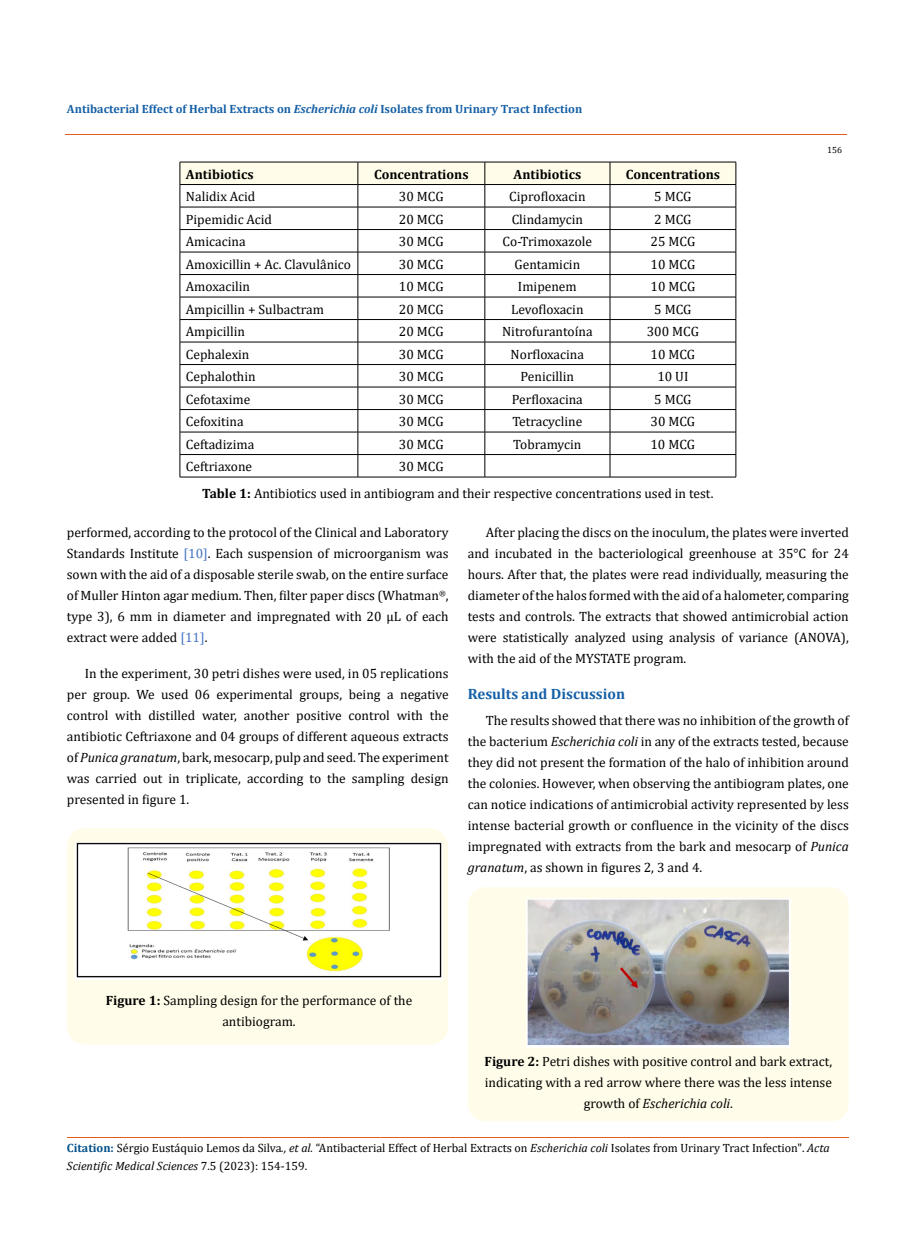
<style>
.page{position:relative;width:917px;height:1242px;background:#fff}
.page>*{position:absolute;margin:0;border:0;box-sizing:border-box;transform-origin:0 0}
.t1{font:700 15px "Cambria";color:#1560a6}
.t2{font:13.5px/21px "Cambria";color:#000;text-align:justify}
.t3{font:700 13.5px "Cambria";color:#000}
.t4{font:12px/18px "Cambria";color:#000}
.t5{font:700 12px "Cambria";color:#1560a6}
.t6{font:9px "Cambria";color:#000}
.s1{font-style:italic}
.s2{font-weight:700}
.s3{color:#4472c4}
.s4{font-weight:700;color:#035089}
</style>
<div class="page">
<svg style="left:180px;top:162px;width:556px;height:315px"></svg>
<hr style="left:180px;top:477px;width:178px;height:1px;background:#000">
<hr style="left:358px;top:477px;width:127px;height:1px;background:#000">
<hr style="left:485px;top:477px;width:125px;height:1px;background:#000">
<hr style="left:610px;top:477px;width:126px;height:1px;background:#000">
<div style="left:67px;top:828px;width:381px;height:217px;background:#fffde9;border-radius:18px"></div>
<img style="left:75px;top:842px;width:368px;height:138px">
<div style="left:468px;top:887px;width:380px;height:234px;background:#fffde9;border-radius:18px"></div>
<hr style="left:65px;top:135px;width:782px;height:1px;background:#e05d1a">
<hr style="left:67px;top:1137px;width:781px;height:1px;background:#e05d1a">
<img style="left:526px;top:898px;width:264px;height:150px">
<p class="t5" style="left:67px;top:100px;width:517px">Antibacterial Effect of Herbal Extracts on <span class="s1">Escherichia coli</span> Isolates from Urinary Tract Infection</p>
<p class="t6" style="left:827px;top:145px;width:16px">156</p>
<p class="t3" style="left:186px;top:164px;width:69px">Antibiotics</p>
<p class="t3" style="left:374px;top:164px;width:96px">Concentrations</p>
<p class="t3" style="left:513px;top:164px;width:69px">Antibiotics</p>
<p class="t3" style="left:625px;top:164px;width:96px">Concentrations</p>
<p class="t2" style="left:186px;top:186px;width:71px">Nalidix Acid</p>
<p class="t2" style="left:399px;top:186px;width:46px">30 MCG</p>
<p class="t2" style="left:509px;top:186px;width:78px">Ciprofloxacin</p>
<p class="t2" style="left:654px;top:186px;width:39px">5 MCG</p>
<p class="t2" style="left:186px;top:208px;width:88px">Pipemidic Acid</p>
<p class="t2" style="left:399px;top:208px;width:46px">20 MCG</p>
<p class="t2" style="left:511px;top:208px;width:73px">Clindamycin</p>
<p class="t2" style="left:654px;top:208px;width:39px">2 MCG</p>
<p class="t2" style="left:186px;top:231px;width:61px">Amicacina</p>
<p class="t2" style="left:399px;top:231px;width:46px">30 MCG</p>
<p class="t2" style="left:502px;top:231px;width:91px">Co-Trimoxazole</p>
<p class="t2" style="left:650px;top:231px;width:46px">25 MCG</p>
<p class="t2" style="left:186px;top:253px;width:167px">Amoxicillin + Ac. Clavulânico</p>
<p class="t2" style="left:399px;top:253px;width:46px">30 MCG</p>
<p class="t2" style="left:514px;top:253px;width:67px">Gentamicin</p>
<p class="t2" style="left:650px;top:253px;width:46px">10 MCG</p>
<p class="t2" style="left:186px;top:276px;width:66px">Amoxacilin</p>
<p class="t2" style="left:399px;top:276px;width:46px">10 MCG</p>
<p class="t2" style="left:518px;top:276px;width:60px">Imipenem</p>
<p class="t2" style="left:650px;top:276px;width:46px">10 MCG</p>
<p class="t2" style="left:186px;top:298px;width:140px">Ampicillin + Sulbactram</p>
<p class="t2" style="left:399px;top:298px;width:46px">20 MCG</p>
<p class="t2" style="left:511px;top:298px;width:74px">Levofloxacin</p>
<p class="t2" style="left:654px;top:298px;width:39px">5 MCG</p>
<p class="t2" style="left:186px;top:321px;width:61px">Ampicillin</p>
<p class="t2" style="left:399px;top:321px;width:46px">20 MCG</p>
<p class="t2" style="left:502px;top:321px;width:92px">Nitrofurantoína</p>
<p class="t2" style="left:646px;top:321px;width:54px">300 MCG</p>
<p class="t2" style="left:186px;top:343px;width:65px">Cephalexin</p>
<p class="t2" style="left:399px;top:343px;width:46px">30 MCG</p>
<p class="t2" style="left:510px;top:343px;width:75px">Norfloxacina</p>
<p class="t2" style="left:650px;top:343px;width:46px">10 MCG</p>
<p class="t2" style="left:186px;top:366px;width:71px">Cephalothin</p>
<p class="t2" style="left:399px;top:366px;width:46px">30 MCG</p>
<p class="t2" style="left:520px;top:366px;width:55px">Penicillin</p>
<p class="t2" style="left:657px;top:366px;width:33px">10 UI</p>
<p class="t2" style="left:186px;top:388px;width:66px">Cefotaxime</p>
<p class="t2" style="left:399px;top:388px;width:46px">30 MCG</p>
<p class="t2" style="left:512px;top:388px;width:73px">Perfloxacina</p>
<p class="t2" style="left:654px;top:388px;width:39px">5 MCG</p>
<p class="t2" style="left:186px;top:411px;width:59px">Cefoxitina</p>
<p class="t2" style="left:399px;top:411px;width:46px">30 MCG</p>
<p class="t2" style="left:512px;top:411px;width:71px">Tetracycline</p>
<p class="t2" style="left:650px;top:411px;width:46px">30 MCG</p>
<p class="t2" style="left:186px;top:433px;width:70px">Ceftadizima</p>
<p class="t2" style="left:399px;top:433px;width:46px">30 MCG</p>
<p class="t2" style="left:513px;top:433px;width:70px">Tobramycin</p>
<p class="t2" style="left:650px;top:433px;width:46px">10 MCG</p>
<p class="t2" style="left:186px;top:456px;width:68px">Ceftriaxone</p>
<p class="t2" style="left:202px;top:453px;width:512px;line-height:27.2px;text-indent:197px">30 MCG<br><span class="s2">Table 1:</span> Antibiotics used in antibiogram and their respective concentrations used in test.</p>
<p class="t2" style="left:67px;top:522px;width:383px">performed, according to the protocol of the Clinical and Laboratory Standards Institute <span class="s3">[10]</span>. Each suspension of microorganism was sown with the aid of a disposable sterile swab, on the entire surface of Muller Hinton agar medium. Then, filter paper discs (Whatman<sup>®</sup>, type 3), 6 mm in diameter and impregnated with 20 μL of each extract were added <span class="s3">[11]</span>.</p>
<p class="t2" style="left:67px;top:663px;width:383px;text-indent:18px">In the experiment, 30 petri dishes were used, in 05 replications per group. We used 06 experimental groups, being a negative control with distilled water, another positive control with the antibiotic Ceftriaxone and 04 groups of different aqueous extracts of <span class="s1">Punica granatum</span>, bark, mesocarp, pulp and seed. The experiment was carried out in triplicate, according to the sampling design presented in figure 1.</p>
<p class="t2" style="left:468px;top:522px;width:382px;text-indent:18px">After placing the discs on the inoculum, the plates were inverted and incubated in the bacteriological greenhouse at 35°C for 24 hours. After that, the plates were read individually, measuring the diameter of the halos formed with the aid of a halometer, comparing tests and controls. The extracts that showed antimicrobial action were statistically analyzed using analysis of variance (ANOVA), with the aid of the MYSTATE program.</p>
<p class="t1" style="left:468px;top:683px;width:159px">Results and Discussion</p>
<p class="t2" style="left:468px;top:709px;width:382px;text-indent:18px">The results showed that there was no inhibition of the growth of the bacterium <span class="s1">Escherichia coli</span> in any of the extracts tested, because they did not present the formation of the halo of inhibition around the colonies. However, when observing the antibiogram plates, one can notice indications of antimicrobial activity represented by less intense bacterial growth or confluence in the vicinity of the discs impregnated with extracts from the bark and mesocarp of <span class="s1">Punica granatum</span>, as shown in figures 2, 3 and 4.</p>
<p class="t2" style="left:106px;top:990px;width:308px;text-align:center"><span class="s2">Figure 1:</span> Sampling design for the performance of the antibiogram.</p>
<p class="t2" style="left:484px;top:1051px;width:349px;text-align:center"><span class="s2">Figure 2:</span> Petri dishes with positive control and bark extract, indicating with a red arrow where there was the less intense growth of <span class="s1">Escherichia coli</span>.</p>
<p class="t4" style="left:67px;top:1139px;width:764px"><span class="s4">Citation:</span> Sérgio Eustáquio Lemos da Silva<span class="s1">., et al.</span> “Antibacterial Effect of Herbal Extracts on <span class="s1">Escherichia coli</span> Isolates from Urinary Tract Infection". <span class="s1">Acta<br>Scientific Medical Sciences</span> 7.5 (2023): 154-159.</p>
</div>
